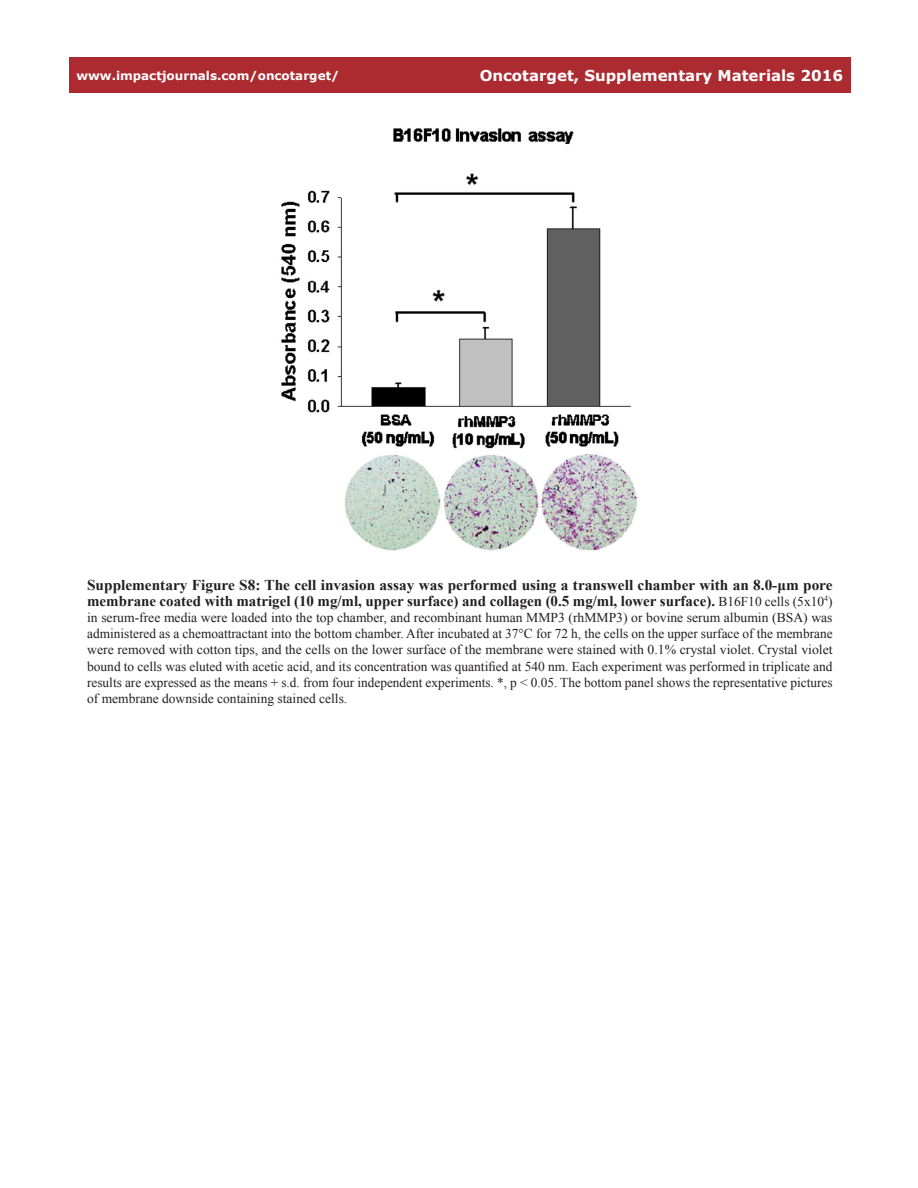
<style>
.page{position:relative;width:918px;height:1188px;background:#fff}
.page>*{position:absolute;margin:0;border:0;box-sizing:border-box;transform-origin:0 0}
.t1{font:700 15px/16.2px "Times New Roman";color:#231f20}
.t2{font:700 15px "Verdana";color:#fff}
.t3{font:13.5px/16.2px "Times New Roman";color:#231f20;text-align:justify}
.t4{font:700 12px "Verdana";color:#fff}
.s1{font-weight:400;font-size:13.5px}
</style>
<div class="page">
<div style="left:69px;top:57px;width:781px;height:36px;background:#ac2b31"></div>
<img style="left:281px;top:128px;width:357px;height:423px">
<p class="t4" style="left:76px;top:67px;width:264px">www.impactjournals.com/oncotarget/</p>
<p class="t2" style="left:480px;top:65px;width:365px">Oncotarget, Supplementary Materials 2016</p>
<p class="t1" style="left:87px;top:576px;width:747px">Supplementary Figure S8: The cell invasion assay was performed using a transwell chamber with an 8.0-μm pore membrane coated with matrigel (10 mg/ml, upper surface) and collagen (0.5 mg/ml, lower surface). <span class="s1">B16F10 cells (5x10</span><sup>4</sup><span class="s1">)</span></p>
<p class="t3" style="left:87px;top:609px;width:747px">in serum-free media were loaded into the top chamber, and recombinant human MMP3 (rhMMP3) or bovine serum albumin (BSA) was administered as a chemoattractant into the bottom chamber. After incubated at 37°C for 72 h, the cells on the upper surface of the membrane were removed with cotton tips, and the cells on the lower surface of the membrane were stained with 0.1% crystal violet. Crystal violet bound to cells was eluted with acetic acid, and its concentration was quantified at 540 nm. Each experiment was performed in triplicate and results are expressed as the means + s.d. from four independent experiments. *, p &lt; 0.05. The bottom panel shows the representative pictures of membrane downside containing stained cells.</p>
</div>
